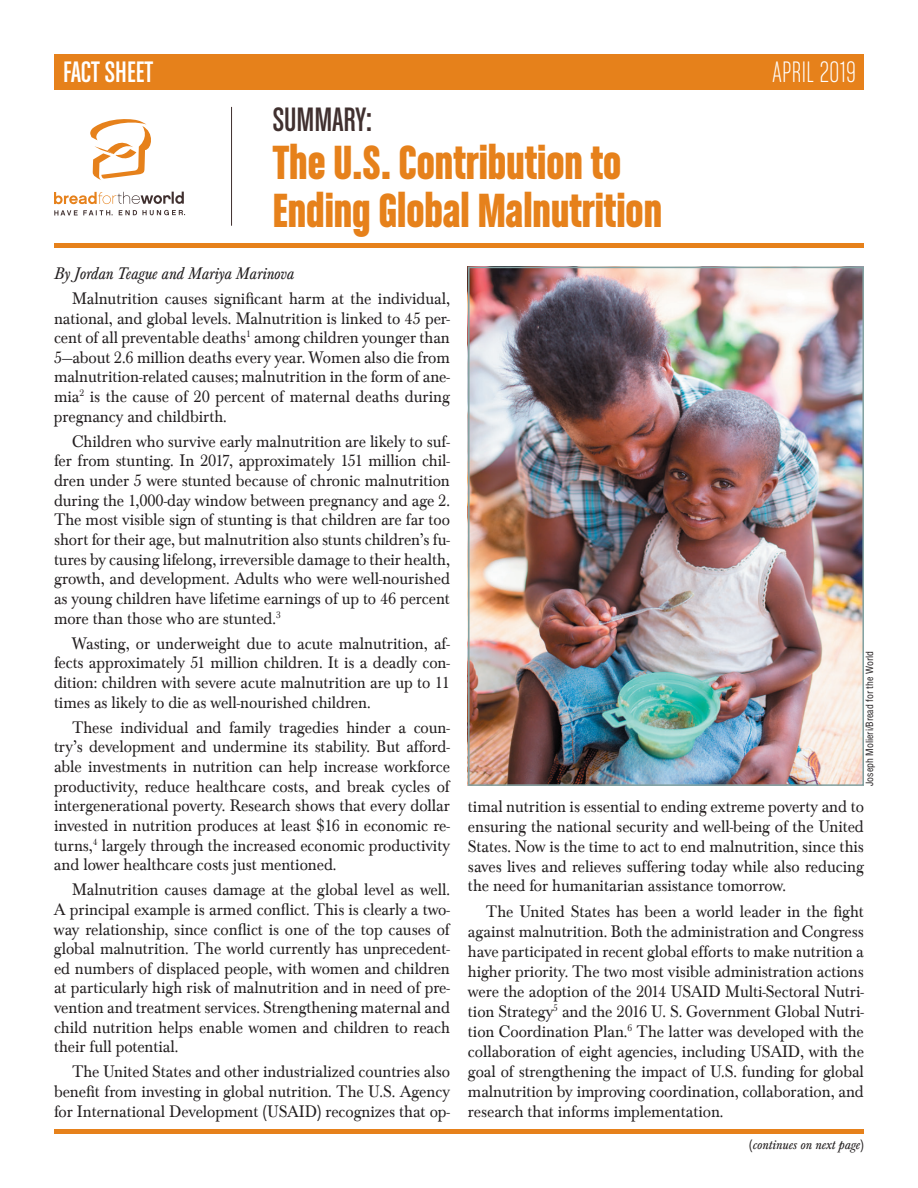
<style>
.page{position:relative;width:918px;height:1188px;background:#fff}
.page>*{position:absolute;margin:0;border:0;box-sizing:border-box;transform-origin:0 0}
.t1{font:51px/48px "Chalet Comprime Hong Kong Sixty";color:#e6811b}
.t2{font:36px "Chalet Comprime Cologne Sixty";color:#40302f}
.t3{font:31.5px "Chalet Comprime Cologne Sixty";color:#fff}
.t4{font:31.5px "Chalet Comprime Milan Sixty";letter-spacing:.02em;color:#fff}
.t5{font:17.25px/19.6px "Baskerville Com";letter-spacing:-.005em;color:#231f20;text-align:justify;scale:.95 1}
.t6{font:italic 17.25px "Baskerville Com";letter-spacing:-.005em;color:#231f20;scale:.95 1}
.t7{font:italic 13.5px "Baskerville Com";color:#231f20}
.t8{font:condensed 9.75px "Helvetica";color:#231f20}
.s1{font-style:normal}
</style>
<div class="page">
<div style="left:54px;top:54px;width:810px;height:35px;background:#e6811b"></div>
<svg style="left:90px;top:119px;width:61px;height:61px"></svg>
<svg style="left:54px;top:210px;width:59px;height:6px"></svg>
<svg style="left:119px;top:210px;width:66px;height:5px"></svg>
<svg style="left:54px;top:192px;width:130px;height:12px"></svg>
<div style="left:54px;top:243px;width:810px;height:5px;background:#e6811b"></div>
<hr style="left:231px;top:107px;width:1px;height:119px;background:#40302f">
<img style="left:471px;top:270px;width:390px;height:513px">
<div style="left:468px;top:267px;width:396px;height:519px;border:2px solid #83a2a2"></div>
<hr style="left:54px;top:1130px;width:810px;height:4px;background:#e6811b">
<h3 class="t3" style="left:63px;top:54px;width:92px">FACT SHEET</h3>
<h3 class="t4" style="left:773px;top:55px;width:85px">APRIL 2019</h3>
<h2 class="t2" style="left:273px;top:99px;width:101px">SUMMARY:</h2>
<h1 class="t1" style="left:273px;top:137px;width:391px">The U.S. Contribution to<br>Ending Global Malnutrition</h1>
<p class="t6" style="left:54px;top:263px;width:255px">By Jordan Teague and Mariya Marinova</p>
<p class="t5" style="left:54px;top:289px;width:418px;text-indent:18px">Malnutrition causes significant harm at the individual, national, and global levels. Malnutrition is linked to 45 per&shy;cent of all preventable deaths<sup>1</sup> among children younger than 5—about 2.6 million deaths every year. Women also die from malnutrition-related causes; malnutrition in the form of ane&shy;mia<sup>2</sup> is the cause of 20 percent of maternal deaths during pregnancy and childbirth.</p>
<p class="t5" style="left:54px;top:432px;width:418px;text-indent:18px">Children who survive early malnutrition are likely to suf&shy;fer from stunting. In 2017, approximately 151 million chil&shy;dren under 5 were stunted because of chronic malnutrition during the 1,000-day window between pregnancy and age 2.<br>The most visible sign of stunting is that children are far too short for their age, but malnutrition also stunts children’s fu&shy;tures by causing lifelong, irreversible damage to their health, growth, and development. Adults who were well-nourished as young children have lifetime earnings of up to 46 percent more than those who are stunted.<sup>3</sup></p>
<p class="t5" style="left:54px;top:634px;width:418px;text-indent:18px">Wasting, or underweight due to acute malnutrition, af&shy;fects approximately 51 million children. It is a deadly con&shy;dition: children with severe acute malnutrition are up to 11 times as likely to die as well-nourished children.</p>
<p class="t5" style="left:54px;top:718px;width:418px;text-indent:18px">These individual and family tragedies hinder a coun&shy;try’s development and undermine its stability. But afford&shy;able investments in nutrition can help increase workforce productivity, reduce healthcare costs, and break cycles of intergenerational poverty. Research shows that every dollar invested in nutrition produces at least $16 in economic re&shy;turns,<sup>4</sup> largely through the increased economic productivity and lower healthcare costs just mentioned.</p>
<p class="t5" style="left:54px;top:880px;width:418px;text-indent:18px">Malnutrition causes damage at the global level as well.<br>A principal example is armed conflict. This is clearly a two&shy;way relationship, since conflict is one of the top causes of global malnutrition. The world currently has unprecedent&shy;ed numbers of displaced people, with women and children at particularly high risk of malnutrition and in need of pre&shy;vention and treatment services. Strengthening maternal and child nutrition helps enable women and children to reach their full potential.</p>
<p class="t5" style="left:54px;top:1062px;width:418px;text-indent:18px">The United States and other industrialized countries also benefit from investing in global nutrition. The U.S. Agency for International Development (USAID) recognizes that op-</p>
<p class="t8" style="left:864px;top:786px;width:136px;rotate:-90deg">Joseph Molieri/Bread for the World</p>
<p class="t5" style="left:468px;top:796px;width:418px">timal nutrition is essential to ending extreme poverty and to ensuring the national security and well-being of the United States. Now is the time to act to end malnutrition, since this saves lives and relieves suffering today while also reducing the need for humanitarian assistance tomorrow.</p>
<p class="t5" style="left:468px;top:902px;width:418px;text-indent:18px">The United States has been a world leader in the fight against malnutrition. Both the administration and Congress have participated in recent global efforts to make nutrition a higher priority. The two most visible administration actions were the adoption of the 2014 USAID Multi-Sectoral Nutri&shy;tion Strategy<sup>5</sup> and the 2016 U. S. Government Global Nutri&shy;tion Coordination Plan.<sup>6</sup> The latter was developed with the collaboration of eight agencies, including USAID, with the goal of strengthening the impact of U.S. funding for global malnutrition by improving coordination, collaboration, and research that informs implementation.</p>
<p class="t7" style="left:749px;top:1137px;width:116px"><span class="s1">(</span>continues on next page<span class="s1">)</span></p>
</div>
